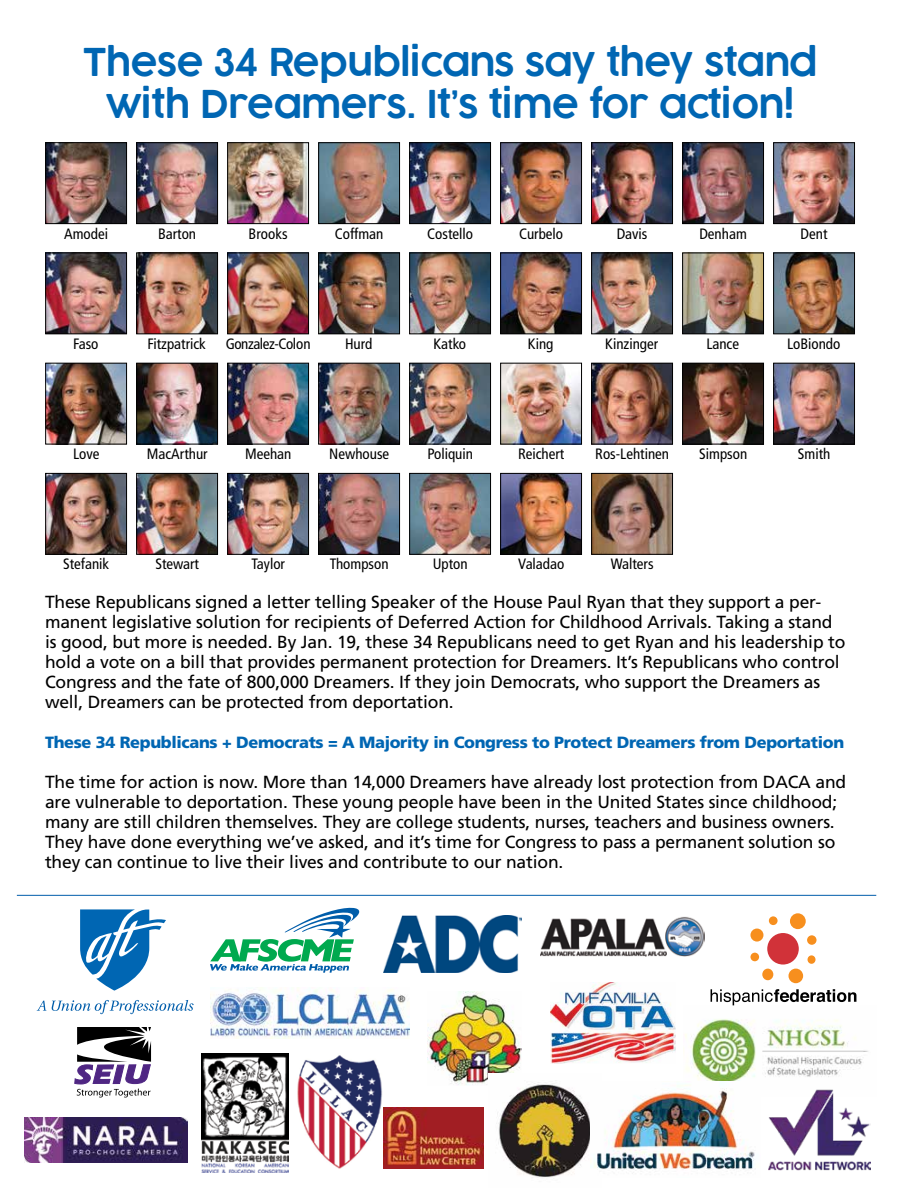
<style>
.page{position:relative;width:900px;height:1200px;background:#fff}
.page>*{position:absolute;margin:0;border:0;box-sizing:border-box;transform-origin:0 0}
.t1{font:600 37.5px/42.5px "Cocogoose";letter-spacing:-.025em;color:#0066b3;text-align:center}
.t2{font:17.5px/20px "Frutiger LT Std";letter-spacing:-.01em;color:#000}
.t3{font:900 16.25px "Frutiger LT Std";letter-spacing:-.02em;color:#0066b3}
.t4{font:condensed 15px "Frutiger LT Std";color:#000}
.t5{font:condensed 15px "Frutiger LT Std";letter-spacing:-.03em;color:#000}
</style>
<div class="page">
<img style="left:47px;top:144px;width:78px;height:78px">
<div style="left:45px;top:142px;width:82px;height:82px;border:1px solid #000"></div>
<img style="left:138px;top:144px;width:78px;height:78px">
<div style="left:136px;top:142px;width:82px;height:82px;border:1px solid #000"></div>
<img style="left:229px;top:144px;width:78px;height:78px">
<div style="left:227px;top:142px;width:82px;height:82px;border:1px solid #000"></div>
<img style="left:320px;top:144px;width:78px;height:78px">
<div style="left:318px;top:142px;width:82px;height:82px;border:1px solid #000"></div>
<img style="left:411px;top:144px;width:78px;height:78px">
<div style="left:409px;top:142px;width:82px;height:82px;border:1px solid #000"></div>
<img style="left:502px;top:144px;width:78px;height:78px">
<div style="left:500px;top:142px;width:82px;height:82px;border:1px solid #000"></div>
<img style="left:593px;top:144px;width:78px;height:78px">
<div style="left:591px;top:142px;width:82px;height:82px;border:1px solid #000"></div>
<img style="left:684px;top:144px;width:78px;height:78px">
<div style="left:682px;top:142px;width:82px;height:82px;border:1px solid #000"></div>
<img style="left:775px;top:144px;width:78px;height:78px">
<div style="left:773px;top:142px;width:82px;height:82px;border:1px solid #000"></div>
<img style="left:593px;top:475px;width:78px;height:78px">
<div style="left:591px;top:473px;width:82px;height:82px;border:1px solid #000"></div>
<img style="left:47px;top:255px;width:78px;height:77px">
<div style="left:45px;top:253px;width:82px;height:81px;border:1px solid #000"></div>
<img style="left:138px;top:255px;width:78px;height:77px">
<div style="left:136px;top:253px;width:82px;height:81px;border:1px solid #000"></div>
<img style="left:229px;top:255px;width:78px;height:77px">
<div style="left:227px;top:253px;width:82px;height:81px;border:1px solid #000"></div>
<img style="left:320px;top:255px;width:78px;height:77px">
<div style="left:318px;top:253px;width:82px;height:81px;border:1px solid #000"></div>
<img style="left:411px;top:255px;width:78px;height:77px">
<div style="left:409px;top:253px;width:82px;height:81px;border:1px solid #000"></div>
<img style="left:502px;top:255px;width:78px;height:77px">
<div style="left:500px;top:253px;width:82px;height:81px;border:1px solid #000"></div>
<img style="left:593px;top:255px;width:78px;height:77px">
<div style="left:591px;top:253px;width:82px;height:81px;border:1px solid #000"></div>
<img style="left:684px;top:255px;width:78px;height:77px">
<div style="left:682px;top:253px;width:82px;height:81px;border:1px solid #000"></div>
<img style="left:775px;top:255px;width:78px;height:77px">
<div style="left:773px;top:253px;width:82px;height:81px;border:1px solid #000"></div>
<img style="left:502px;top:475px;width:78px;height:78px">
<div style="left:500px;top:473px;width:82px;height:82px;border:1px solid #000"></div>
<img style="left:47px;top:365px;width:78px;height:77px">
<div style="left:45px;top:363px;width:82px;height:81px;border:1px solid #000"></div>
<img style="left:138px;top:365px;width:78px;height:77px">
<div style="left:136px;top:363px;width:82px;height:81px;border:1px solid #000"></div>
<img style="left:229px;top:365px;width:78px;height:77px">
<div style="left:227px;top:363px;width:82px;height:81px;border:1px solid #000"></div>
<img style="left:320px;top:365px;width:78px;height:77px">
<div style="left:318px;top:363px;width:82px;height:81px;border:1px solid #000"></div>
<img style="left:411px;top:365px;width:78px;height:77px">
<div style="left:409px;top:363px;width:82px;height:81px;border:1px solid #000"></div>
<img style="left:502px;top:365px;width:78px;height:77px">
<div style="left:500px;top:363px;width:82px;height:81px;border:1px solid #000"></div>
<img style="left:593px;top:365px;width:78px;height:77px">
<div style="left:591px;top:363px;width:82px;height:81px;border:1px solid #000"></div>
<img style="left:684px;top:365px;width:78px;height:77px">
<div style="left:682px;top:363px;width:82px;height:81px;border:1px solid #000"></div>
<img style="left:775px;top:365px;width:78px;height:77px">
<div style="left:773px;top:363px;width:82px;height:81px;border:1px solid #000"></div>
<img style="left:411px;top:475px;width:78px;height:78px">
<div style="left:409px;top:473px;width:82px;height:82px;border:1px solid #000"></div>
<img style="left:47px;top:475px;width:78px;height:78px">
<div style="left:45px;top:473px;width:82px;height:82px;border:1px solid #000"></div>
<img style="left:138px;top:475px;width:78px;height:78px">
<div style="left:136px;top:473px;width:82px;height:82px;border:1px solid #000"></div>
<img style="left:229px;top:475px;width:78px;height:78px">
<div style="left:227px;top:473px;width:82px;height:82px;border:1px solid #000"></div>
<img style="left:320px;top:475px;width:78px;height:78px">
<div style="left:318px;top:473px;width:82px;height:82px;border:1px solid #000"></div>
<svg style="left:210px;top:907px;width:150px;height:65px"></svg>
<svg style="left:74px;top:1027px;width:78px;height:70px"></svg>
<svg style="left:37px;top:1000px;width:157px;height:14px"></svg>
<svg style="left:80px;top:909px;width:86px;height:81px"></svg>
<img style="left:383px;top:915px;width:139px;height:57px">
<img style="left:541px;top:916px;width:163px;height:40px">
<img style="left:210px;top:987px;width:199px;height:52px">
<img style="left:297px;top:1055px;width:87px;height:114px">
<img style="left:551px;top:982px;width:125px;height:82px">
<img style="left:384px;top:1107px;width:100px;height:62px">
<img style="left:685px;top:1005px;width:183px;height:76px">
<img style="left:201px;top:1053px;width:87px;height:119px">
<img style="left:428px;top:991px;width:94px;height:94px">
<img style="left:488px;top:1074px;width:102px;height:104px">
<img style="left:590px;top:1085px;width:165px;height:89px">
<div style="left:767px;top:933px;width:32px;height:31px;background:#d13239;border-radius:50%"></div>
<div style="left:769px;top:916px;width:9px;height:9px;background:#f78f1e;border-radius:50%"></div>
<div style="left:750px;top:928px;width:13px;height:13px;background:#f78f1e;border-radius:50%"></div>
<div style="left:789px;top:968px;width:14px;height:15px;background:#f78f1e;border-radius:50%"></div>
<div style="left:762px;top:968px;width:11px;height:12px;background:#f78f1e;border-radius:50%"></div>
<div style="left:808px;top:955px;width:8px;height:9px;background:#f78f1e;border-radius:50%"></div>
<div style="left:750px;top:952px;width:9px;height:9px;background:#f78f1e;border-radius:50%"></div>
<div style="left:790px;top:913px;width:16px;height:16px;background:#f78f1e;border-radius:50%"></div>
<div style="left:807px;top:935px;width:10px;height:10px;background:#f78f1e;border-radius:50%"></div>
<svg style="left:711px;top:989px;width:145px;height:16px"></svg>
<hr style="left:17px;top:895px;width:859px;height:1px;background:#005daa">
<img style="left:768px;top:1089px;width:102px;height:81px">
<img style="left:24px;top:1117px;width:164px;height:45px">
<h1 class="t1" style="left:83px;top:41px;width:737px">These 34 Republicans say they stand with Dreamers. It’s time for action!</h1>
<p class="t4" style="left:64px;top:225px;width:45px">Amodei</p>
<p class="t4" style="left:158px;top:225px;width:40px">Barton</p>
<p class="t4" style="left:249px;top:225px;width:40px">Brooks</p>
<p class="t4" style="left:335px;top:225px;width:50px">Coffman</p>
<p class="t4" style="left:427px;top:225px;width:47px">Costello</p>
<p class="t4" style="left:519px;top:225px;width:46px">Curbelo</p>
<p class="t4" style="left:617px;top:225px;width:32px">Davis</p>
<p class="t4" style="left:699px;top:225px;width:49px">Denham</p>
<p class="t4" style="left:801px;top:225px;width:28px">Dent</p>
<p class="t4" style="left:73px;top:335px;width:27px">Faso</p>
<p class="t4" style="left:148px;top:335px;width:60px">Fitzpatrick</p>
<p class="t5" style="left:226px;top:335px;width:86px">Gonzalez-Colon</p>
<p class="t4" style="left:345px;top:335px;width:29px">Hurd</p>
<p class="t4" style="left:434px;top:335px;width:34px">Katko</p>
<p class="t4" style="left:528px;top:335px;width:27px">King</p>
<p class="t4" style="left:605px;top:335px;width:55px">Kinzinger</p>
<p class="t4" style="left:706px;top:335px;width:34px">Lance</p>
<p class="t4" style="left:787px;top:335px;width:55px">LoBiondo</p>
<p class="t4" style="left:73px;top:445px;width:28px">Love</p>
<p class="t4" style="left:147px;top:445px;width:62px">MacArthur</p>
<p class="t4" style="left:245px;top:445px;width:48px">Meehan</p>
<p class="t4" style="left:329px;top:445px;width:62px">Newhouse</p>
<p class="t4" style="left:427px;top:445px;width:47px">Poliquin</p>
<p class="t4" style="left:518px;top:445px;width:48px">Reichert</p>
<p class="t4" style="left:595px;top:445px;width:75px">Ros-Lehtinen</p>
<p class="t4" style="left:699px;top:445px;width:50px">Simpson</p>
<p class="t4" style="left:798px;top:445px;width:34px">Smith</p>
<p class="t4" style="left:63px;top:555px;width:48px">Stefanik</p>
<p class="t4" style="left:155px;top:555px;width:45px">Stewart</p>
<p class="t4" style="left:251px;top:555px;width:35px">Taylor</p>
<p class="t4" style="left:330px;top:555px;width:60px">Thompson</p>
<p class="t4" style="left:433px;top:555px;width:36px">Upton</p>
<p class="t4" style="left:518px;top:555px;width:48px">Valadao</p>
<p class="t4" style="left:611px;top:555px;width:44px">Walters</p>
<p class="t2" style="left:45px;top:592px;width:802px">These Republicans signed a letter telling Speaker of the House Paul Ryan that they support a per&shy;manent legislative solution for recipients of Deferred Action for Childhood Arrivals. Taking a stand is good, but more is needed. By Jan. 19, these 34 Republicans need to get Ryan and his leadership to hold a vote on a bill that provides permanent protection for Dreamers. It’s Republicans who control Congress and the fate of 800,000 Dreamers. If they join Democrats, who support the Dreamers as well, Dreamers can be protected from deportation.</p>
<p class="t3" style="left:45px;top:733px;width:801px">These 34 Republicans + Democrats = A Majority in Congress to Protect Dreamers from Deportation</p>
<p class="t2" style="left:45px;top:772px;width:803px">The time for action is now. More than 14,000 Dreamers have already lost protection from DACA and are vulnerable to deportation. These young people have been in the United States since childhood; many are still children themselves. They are college students, nurses, teachers and business owners.<br>They have done everything we’ve asked, and it’s time for Congress to pass a permanent solution so they can continue to live their lives and contribute to our nation.</p>
</div>
